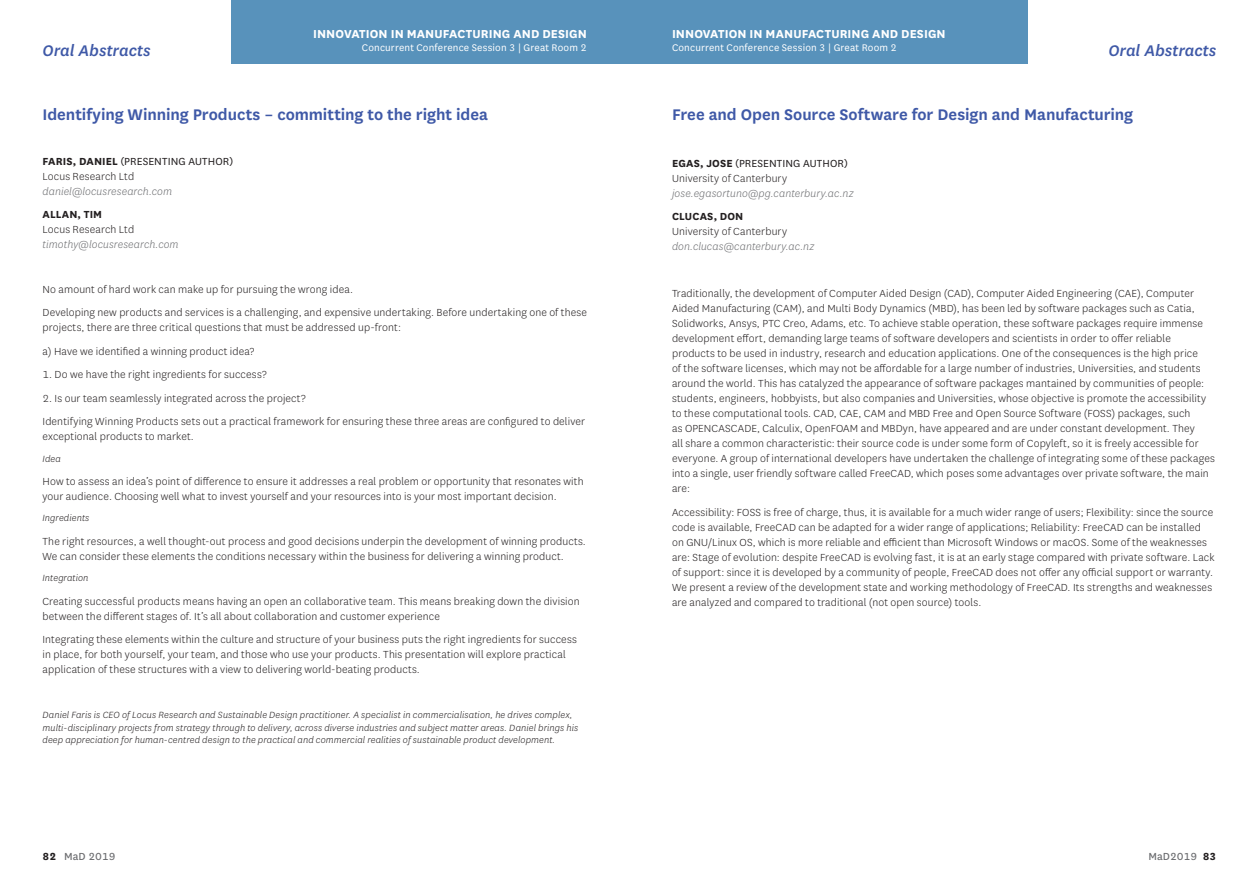
<style>
.page{position:relative;width:1259px;height:893px;background:#fff}
.page>*{position:absolute;margin:0;border:0;box-sizing:border-box;transform-origin:0 0}
.Header_1{font:600 18px "National";letter-spacing:-.005em;color:#3f59a7}
.t1{font:italic 500 18px "National";color:#3f59a7}
.t2{font:700 13.5px "National";letter-spacing:.005em;color:#fff}
.Body_copy{font:300 12px/15px "National";letter-spacing:.01em;color:#231f20}
.Body_copy-2{font:italic 300 12px/15px "National";letter-spacing:.01em;color:#6c6d70}
.Subhead_Caps{font:12px "National";letter-spacing:.01em;color:#231f20}
.Abstracts_Bio{font:italic 300 12px/15px "National";letter-spacing:.01em;color:#6c6d70}
.t3{font:12px "National";color:#6c6d70}
.Subhead_Caps-2{font:700 12px "National";letter-spacing:.015em;color:#231f20}
.t4{font:11.25px "National";letter-spacing:.015em;color:#fff}
.Abstracts_Bio-2{font:italic 300 10.5px/12.8px "National";letter-spacing:.01em;color:#231f20}
.s1{font-weight:700}
.s2{font-style:normal;color:#231f20}
.s3{font-weight:700;font-style:normal;color:#231f20}
.s4{font-weight:700;color:#231f20}
</style>
<div class="page">
<div style="left:629px;top:0;width:399px;height:64px;background:#5892bb"></div>
<div style="left:231px;top:0;width:398px;height:64px;background:#5892bb"></div>
<p class="t2" style="left:313px;top:25px;width:275px">INNOVATION IN MANUFACTURING AND DESIGN</p>
<p class="t4" style="left:362px;top:40px;width:226px">Concurrent Conference Session 3 | Great Room 2</p>
<p class="t2" style="left:672px;top:25px;width:275px">INNOVATION IN MANUFACTURING AND DESIGN</p>
<p class="t4" style="left:672px;top:40px;width:226px">Concurrent Conference Session 3 | Great Room 2</p>
<h1 class="t1" style="left:43px;top:39px;width:110px">Oral Abstracts</h1>
<h1 class="t1" style="left:1108px;top:39px;width:110px">Oral Abstracts</h1>
<p class="Header_1" style="left:43px;top:102px;width:447px">Identifying Winning Products – committing to the right idea</p>
<p class="Subhead_Caps" style="left:43px;top:153px;width:192px"><span class="s1">FARIS, DANIEL</span> (PRESENTING AUTHOR)</p>
<p class="Body_copy-2" style="left:43px;top:168px;width:131px"><span class="s2">Locus Research Ltd </span>daniel@locusresearch.com</p>
<p class="Abstracts_Bio" style="left:43px;top:207px;width:137px"><span class="s3">ALLAN, TIM<br></span><span class="s2">Locus Research Ltd </span>timothy@locusresearch.com</p>
<p class="Body_copy" style="left:43px;top:281px;width:312px">No amount of hard work can make up for pursuing the wrong idea.</p>
<p class="Body_copy" style="left:43px;top:305px;width:546px">Developing new products and services is a challenging, and expensive undertaking. Before undertaking one of these projects, there are three critical questions that must be addressed up-front:</p>
<p class="Body_copy" style="left:43px;top:343px;width:213px">a) Have we identified a winning product idea?</p>
<p class="Body_copy" style="left:43px;top:367px;width:226px">1. Do we have the right ingredients for success?</p>
<p class="Body_copy" style="left:43px;top:390px;width:265px">2. Is our team seamlessly integrated across the project?</p>
<p class="Body_copy" style="left:43px;top:414px;width:544px">Identifying Winning Products sets out a practical framework for ensuring these three areas are configured to deliver exceptional products to market.</p>
<p class="Abstracts_Bio-2" style="left:43px;top:452px;width:20px">Idea</p>
<p class="Body_copy" style="left:43px;top:474px;width:542px">How to assess an idea’s point of difference to ensure it addresses a real problem or opportunity that resonates with your audience. Choosing well what to invest yourself and your resources into is your most important decision.</p>
<p class="Abstracts_Bio-2" style="left:43px;top:512px;width:48px">Ingredients</p>
<p class="Body_copy" style="left:43px;top:533px;width:545px">The right resources, a well thought-out process and good decisions underpin the development of winning products.<br>We can consider these elements the conditions necessary within the business for delivering a winning product.</p>
<p class="Abstracts_Bio-2" style="left:43px;top:571px;width:47px">Integration</p>
<p class="Body_copy" style="left:43px;top:593px;width:539px">Creating successful products means having an open an collaborative team. This means breaking down the division between the different stages of. It’s all about collaboration and customer experience</p>
<p class="Body_copy" style="left:43px;top:632px;width:536px">Integrating these elements within the culture and structure of your business puts the right ingredients for success in place, for both yourself, your team, and those who use your products. This presentation will explore practical application of these structures with a view to delivering world-beating products.</p>
<p class="Abstracts_Bio-2" style="left:43px;top:708px;width:537px">Daniel Faris is CEO of Locus Research and Sustainable Design practitioner. A specialist in commercialisation, he drives complex, multi-disciplinary projects from strategy through to delivery, across diverse industries and subject matter areas. Daniel brings his deep appreciation for human-centred design to the practical and commercial realities of sustainable product development.</p>
<p class="Header_1" style="left:672px;top:102px;width:462px">Free and Open Source Software for Design and Manufacturing</p>
<p class="Subhead_Caps" style="left:672px;top:155px;width:178px"><span class="s1">EGAS, JOSE</span> (PRESENTING AUTHOR)</p>
<p class="Body_copy-2" style="left:672px;top:170px;width:183px"><span class="s2">University of Canterbury </span>jose.egasortuno@pg.canterbury.ac.nz</p>
<p class="Subhead_Caps-2" style="left:672px;top:208px;width:73px">CLUCAS, DON</p>
<p class="Body_copy-2" style="left:672px;top:224px;width:144px"><span class="s2">University of Canterbury </span>don.clucas@canterbury.ac.nz</p>
<p class="Body_copy" style="left:672px;top:286px;width:544px">Traditionally, the development of Computer Aided Design (CAD), Computer Aided Engineering (CAE), Computer Aided Manufacturing (CAM), and Multi Body Dynamics (MBD), has been led by software packages such as Catia, Solidworks, Ansys, PTC Creo, Adams, etc. To achieve stable operation, these software packages require immense development effort, demanding large teams of software developers and scientists in order to offer reliable products to be used in industry, research and education applications. One of the consequences is the high price<br>of the software licenses, which may not be affordable for a large number of industries, Universities, and students around the world. This has catalyzed the appearance of software packages mantained by communities of people: students, engineers, hobbyists, but also companies and Universities, whose objective is promote the accessibility to these computational tools. CAD, CAE, CAM and MBD Free and Open Source Software (FOSS) packages, such<br>as OPENCASCADE, Calculix, OpenFOAM and MBDyn, have appeared and are under constant development. They<br>all share a common characteristic: their source code is under some form of Copyleft, so it is freely accessible for everyone. A group of international developers have undertaken the challenge of integrating some of these packages into a single, user friendly software called FreeCAD, which poses some advantages over private software, the main are:</p>
<p class="Body_copy" style="left:672px;top:504px;width:544px">Accessibility: FOSS is free of charge, thus, it is available for a much wider range of users; Flexibility: since the source code is available, FreeCAD can be adapted for a wider range of applications; Reliability: FreeCAD can be installed on GNU/Linux OS, which is more reliable and efficient than Microsoft Windows or macOS. Some of the weaknesses are: Stage of evolution: despite FreeCAD is evolving fast, it is at an early stage compared with private software. Lack of support: since it is developed by a community of people, FreeCAD does not offer any official support or warranty.<br>We present a review of the development state and working methodology of FreeCAD. Its strengths and weaknesses are analyzed and compared to traditional (not open source) tools.</p>
<p class="t3" style="left:43px;top:848px;width:75px"><span class="s4">82</span> MaD 2019</p>
<p class="t3" style="left:1148px;top:848px;width:69px">MaD2019 <span class="s4">83</span></p>
</div>
